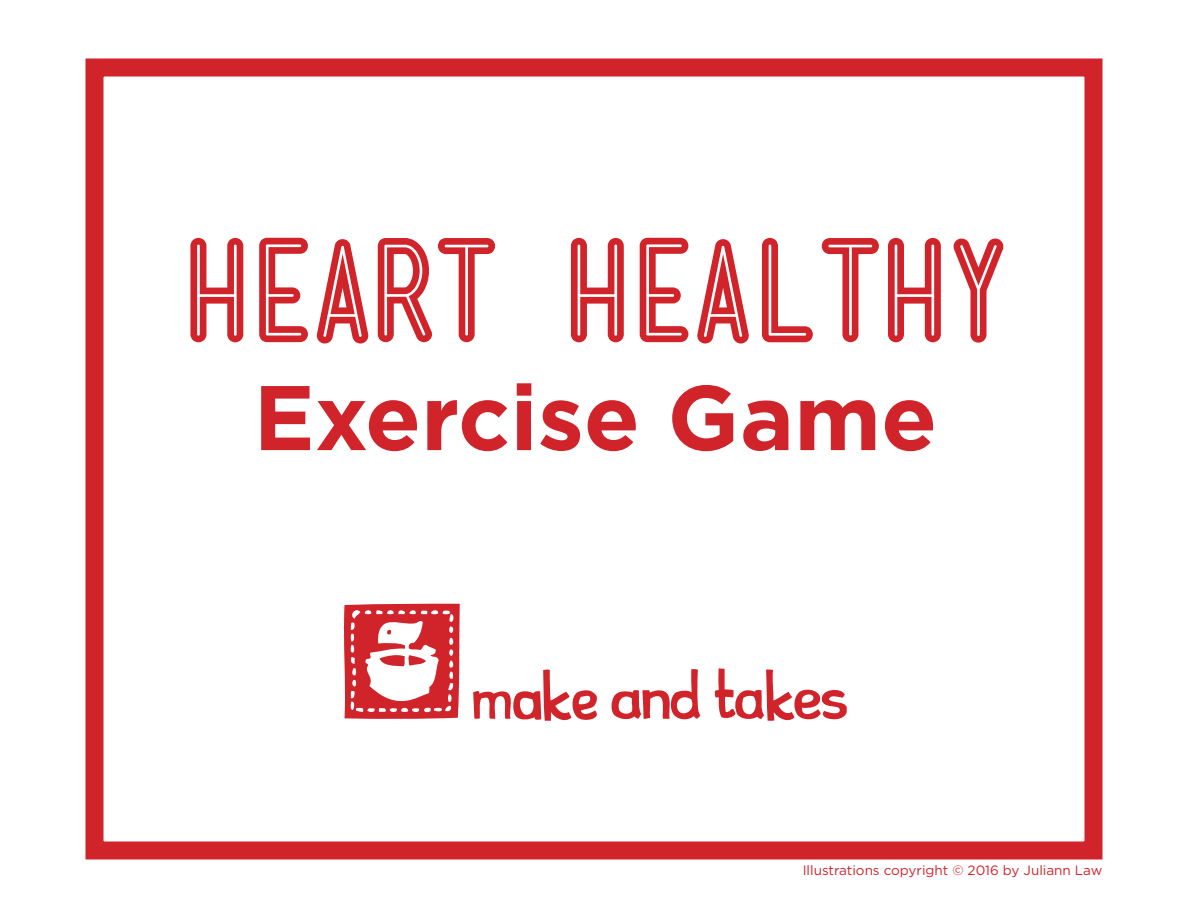
<style>
.page{position:relative;width:1188px;height:918px;background:#fff}
.page>*{position:absolute;margin:0;border:0;box-sizing:border-box;transform-origin:0 0}
.t1{font:133.5px "Mensch Bold Inline";color:#d1232a}
.t2{font:700 91.5px "Gotham";color:#d1232a}
.t3{font:13.5px "Gotham";color:#d1232a}
</style>
<div class="page">
<div style="left:86px;top:58px;width:1016px;height:802px;border:18px solid #d1232a"></div>
<svg style="left:344px;top:604px;width:116px;height:115px"></svg>
<svg style="left:611px;top:669px;width:89px;height:51px"></svg>
<svg style="left:715px;top:668px;width:132px;height:53px"></svg>
<svg style="left:473px;top:669px;width:124px;height:52px"></svg>
<h1 class="t1" style="left:182px;top:230px;width:827px">HEART HEALTHY</h1>
<h2 class="t2" style="left:254px;top:357px;width:685px">Exercise Game</h2>
<p class="t3" style="left:803px;top:861px;width:301px">Illustrations copyright © 2016 by Juliann Law</p>
</div>
